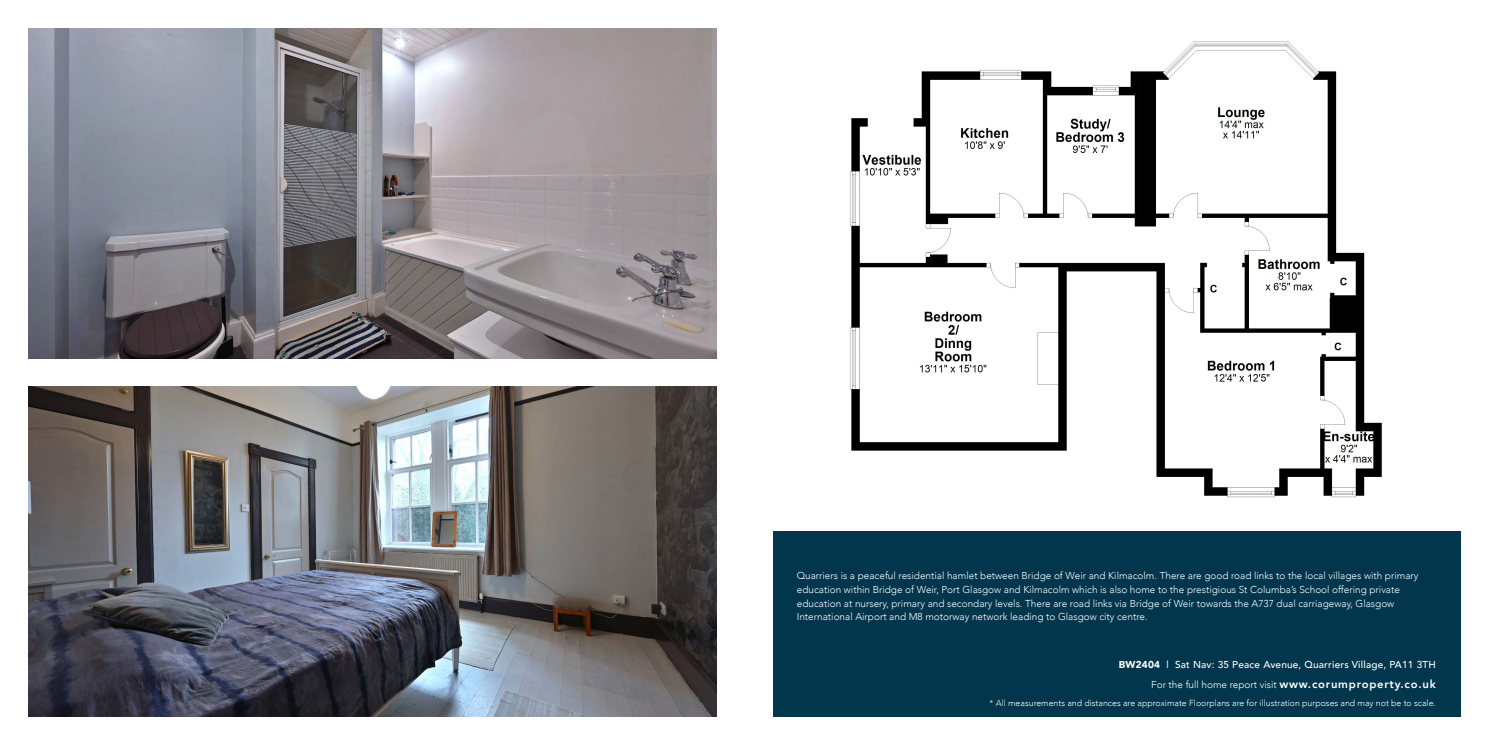
<style>
.page{position:relative;width:1489px;height:745px;background:#fff}
.page>*{position:absolute;margin:0;border:0;box-sizing:border-box;transform-origin:0 0}
.t1{font:300 10px/13.8px "Avenir";color:#fff}
.t2{font:500 10px/20px "Avenir";letter-spacing:.02em;color:#fff;text-align:right}
.t3{font:300 8.75px "Avenir";color:#fff}
.s1{font-weight:900}
.s2{font-weight:300}
.s3{font-weight:800;font-size:11.25px}
</style>
<div class="page">
<img style="left:28px;top:28px;width:688px;height:330px">
<img style="left:28px;top:386px;width:688px;height:330px">
<img style="left:849px;top:41px;width:533px;height:457px">
<div style="left:772px;top:531px;width:688px;height:185px;background:#01364d"></div>
<p class="t1" style="left:796px;top:568px;width:623px">Quarriers is a peaceful residential hamlet between Bridge of Weir and Kilmacolm. There are good road links to the local villages with primary education within Bridge of Weir, Port Glasgow and Kilmacolm which is also home to the prestigious St Columba’s School offering private education at nursery, primary and secondary levels. There are road links via Bridge of Weir towards the A737 dual carriageway, Glasgow International Airport and M8 motorway network leading to Glasgow city centre.</p>
<p class="t2" style="left:1118px;top:653px;width:318px"><span class="s1">BW2404</span> | Sat Nav: 35 Peace Avenue, Quarriers Village, PA11 3TH<br><span class="s2">For the full home report visit</span> <span class="s3">www.corumproperty.co.uk</span></p>
<p class="t3" style="left:989px;top:697px;width:448px">* All measurements and distances are approximate Floorplans are for illustration purposes and may not be to scale.</p>
</div>
